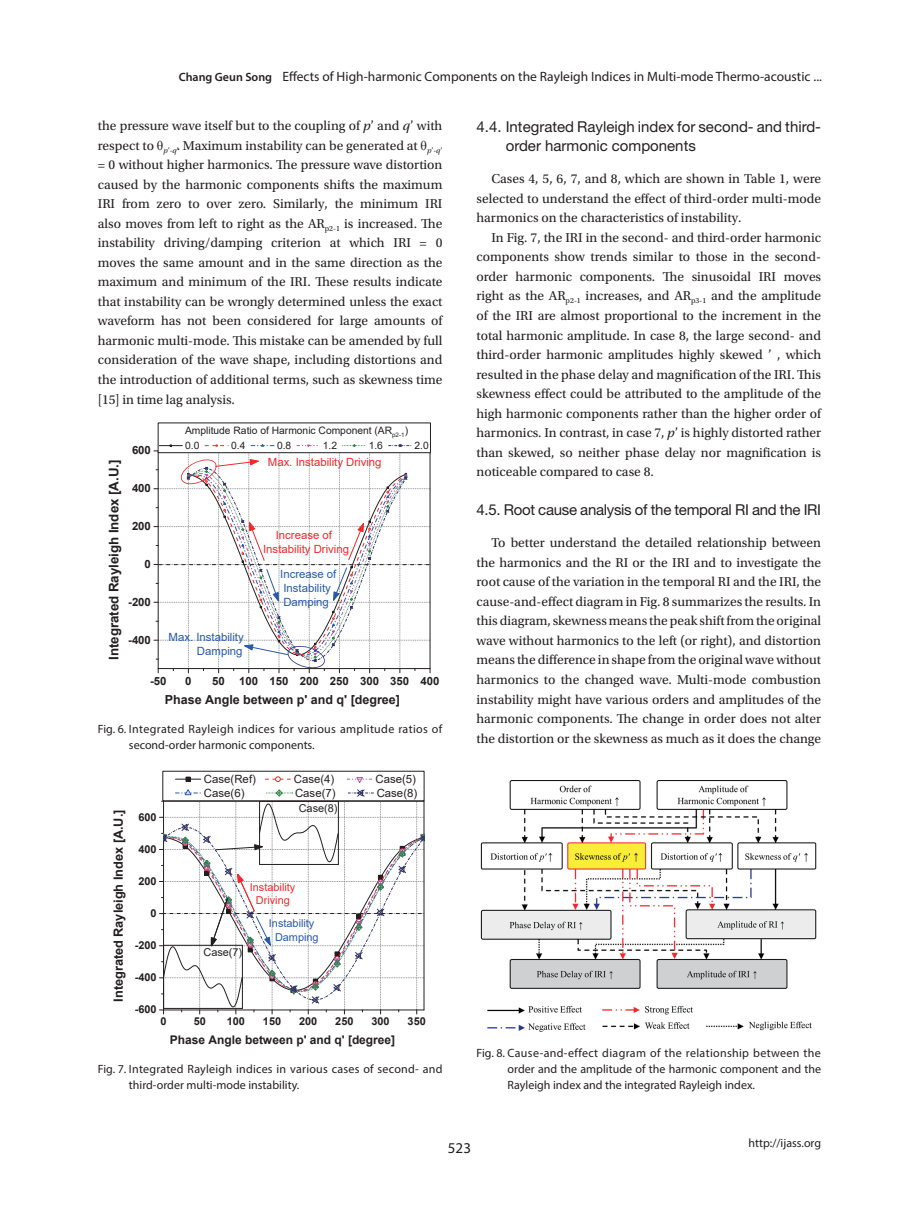
<style>
.page{position:relative;width:919px;height:1217px;background:#fff}
.page>*{position:absolute;margin:0;border:0;box-sizing:border-box;transform-origin:0 0}
.t1{font:15px/19.5px "Helvetica Neue LT Std";color:#231f20}
.t2{font:15px "Helvetica Neue LT Std";letter-spacing:-.02em;color:#231f20}
.t3{font:15px "Myriad Pro";color:#231f20}
.t4{font:13.5px/19.5px "Utopia Std";color:#231f20;text-align:justify}
.t5{font:13.5px "Myriad Pro";color:#231f20}
.t6{font:700 13.2px "Arial";color:#231f20}
.t7{font:700 12.75px "Arial";color:#231f20}
.t8{font:700 12.45px "Arial";color:#231f20}
.t9{font:12px/16.2px "Myriad Pro";color:#231f20}
.t10{font:12px/16.2px "Myriad Pro";letter-spacing:.025em;color:#231f20}
.t11{font:700 11.85px "Arial";color:#231f20}
.t12{font:11.4px/14px "Arial";color:#2859a8;text-align:right}
.t13{font:11.4px/14px "Arial";color:#ee292d;text-align:center}
.t14{font:700 11.4px "Arial";color:#231f20}
.t15{font:11.4px "Arial";color:#231f20}
.t16{font:700 10.8px "Arial";color:#231f20}
.t17{font:10.8px/13.4px "Arial";color:#2859a8;text-align:center}
.t18{font:10.8px/13.4px "Arial";color:#ee292d;text-align:center}
.t19{font:10.8px "Arial";color:#231f20}
.t20{font:10.2px/15.6px "Arial";color:#231f20}
.t21{font:9px "Times New Roman";color:#231f20}
.t22{font:8.85px "Times New Roman";color:#231f20}
.s1{font-weight:600;font-size:12px}
.s2{font-style:italic}
.s3{font-family:"Times New Roman"}
</style>
<div class="page">
<svg style="left:154px;top:444px;width:276px;height:228px"></svg>
<div style="left:163px;top:770px;width:261px;height:30px;border:1px solid #231f20"></div>
<svg style="left:175px;top:776px;width:26px;height:5px"></svg>
<svg style="left:265px;top:776px;width:25px;height:5px"></svg>
<svg style="left:347px;top:777px;width:25px;height:6px"></svg>
<svg style="left:159px;top:789px;width:266px;height:224px"></svg>
<img style="left:480px;top:780px;width:337px;height:251px">
<p class="t5" style="left:179px;top:68px;width:644px"><span class="s1">Chang Geun Song</span> Effects of High-harmonic Components on the Rayleigh Indices in Multi-mode Thermo-acoustic ...</p>
<p class="t4" style="left:98px;top:116px;width:346px">the pressure wave itself but to the coupling of <span class="s2">p</span>’ and <span class="s2">q</span>’ with respect to <span class="s3">θ</span><sub>p</sub><sub>’</sub><sub>-q</sub><sub>’</sub>. Maximum instability can be generated at <span class="s3">θ</span><sub>p</sub><sub>’</sub><sub>-q</sub><sub>’ </sub>= 0 without higher harmonics. The pressure wave distortion caused by the harmonic components shifts the maximum IRI from zero to over zero. Similarly, the minimum IRI also moves from left to right as the AR<sub>p2-1</sub> is increased. The instability driving/damping criterion at which IRI = 0 moves the same amount and in the same direction as the maximum and minimum of the IRI. These results indicate that instability can be wrongly determined unless the exact waveform has not been considered for large amounts of harmonic multi-mode. This mistake can be amended by full consideration of the wave shape, including distortions and the introduction of additional terms, such as skewness time [15] in time lag analysis.</p>
<p class="t1" style="left:505px;top:116px;width:317px;text-indent:-29px">4.4. Integrated Rayleigh index for second- and third&shy;order harmonic components</p>
<p class="t4" style="left:491px;top:169px;width:331px">Cases 4, 5, 6, 7, and 8, which are shown in Table 1, were</p>
<p class="t4" style="left:476px;top:189px;width:346px">selected to understand the effect of third-order multi-mode</p>
<p class="t4" style="left:476px;top:208px;width:266px">harmonics on the characteristics of instability.</p>
<p class="t4" style="left:491px;top:228px;width:331px">In Fig. 7, the IRI in the second- and third-order harmonic</p>
<p class="t4" style="left:476px;top:247px;width:346px">components show trends similar to those in the second-</p>
<p class="t4" style="left:476px;top:267px;width:346px">order harmonic components. The sinusoidal IRI moves</p>
<p class="t4" style="left:476px;top:286px;width:346px">right as the AR<sub>p2-1</sub> increases, and AR<sub>p3-1</sub> and the amplitude</p>
<p class="t4" style="left:476px;top:306px;width:346px">of the IRI are almost proportional to the increment in the</p>
<p class="t4" style="left:476px;top:325px;width:346px">total harmonic amplitude. In case 8, the large second- and</p>
<p class="t4" style="left:476px;top:345px;width:346px">third-order harmonic amplitudes highly skewed ’ , which</p>
<p class="t4" style="left:476px;top:364px;width:346px">resulted in the phase delay and magnification of the IRI. This</p>
<p class="t4" style="left:476px;top:384px;width:346px">skewness effect could be attributed to the amplitude of the</p>
<p class="t4" style="left:476px;top:403px;width:346px">high harmonic components rather than the higher order of</p>
<p class="t4" style="left:476px;top:423px;width:346px">harmonics. In contrast, in case 7, <span class="s2">p</span>’ is highly distorted rather</p>
<p class="t4" style="left:476px;top:442px;width:346px">than skewed, so neither phase delay nor magnification is</p>
<p class="t4" style="left:476px;top:462px;width:179px">noticeable compared to case 8.</p>
<p class="t2" style="left:476px;top:500px;width:346px">4.5. Root cause analysis of the temporal RI and the IRI</p>
<p class="t4" style="left:476px;top:533px;width:346px;text-indent:15px">To better understand the detailed relationship between the harmonics and the RI or the IRI and to investigate the root cause of the variation in the temporal RI and the IRI, the cause-and-effect diagram in Fig. 8 summarizes the results. In this diagram, skewness means the peak shift from the original wave without harmonics to the left (or right), and distortion means the difference in shape from the original wave without harmonics to the changed wave. Multi-mode combustion instability might have various orders and amplitudes of the harmonic components. The change in order does not alter the distortion or the skewness as much as it does the change</p>
<p class="t20" style="left:185px;top:422px;width:224px">Amplitude Ratio of Harmonic Component (AR<sub>p2-1</sub>)<br>0.0</p>
<p class="t20" style="left:231px;top:437px;width:16px">0.4</p>
<p class="t20" style="left:277px;top:437px;width:16px">0.8</p>
<p class="t20" style="left:323px;top:437px;width:16px">1.2</p>
<p class="t20" style="left:368px;top:437px;width:16px">1.6</p>
<p class="t20" style="left:414px;top:437px;width:16px">2.0</p>
<p class="t14" style="left:132px;top:442px;width:20px">600</p>
<p class="t13" style="left:268px;top:455px;width:115px">Max. Instability Driving</p>
<p class="t6" style="left:105px;top:659px;width:202px;rotate:-90deg">Integrated Rayleigh Index [A.U.]</p>
<p class="t14" style="left:132px;top:480px;width:20px">400</p>
<p class="t14" style="left:132px;top:517px;width:20px">200</p>
<p class="t13" style="left:263px;top:527px;width:87px">Increase of<br>Instability Driving</p>
<p class="t14" style="left:145px;top:555px;width:8px">0</p>
<p class="t12" style="left:280px;top:567px;width:58px;text-align:left">Increase of<br>Instability<br>Damping</p>
<p class="t14" style="left:128px;top:593px;width:24px">-200</p>
<p class="t12" style="left:168px;top:629px;width:77px">Max. Instability<br>Damping</p>
<p class="t14" style="left:128px;top:631px;width:24px">-400</p>
<p class="t14" style="left:150px;top:672px;width:18px">-50</p>
<p class="t14" style="left:185px;top:672px;width:8px">0</p>
<p class="t14" style="left:212px;top:672px;width:14px">50</p>
<p class="t14" style="left:239px;top:672px;width:201px">100 150 200 250 300 350 400</p>
<p class="t8" style="left:165px;top:690px;width:237px">Phase Angle between p' and q' [degree]</p>
<p class="t21" style="left:87px;top:718px;width:372px">Fig. 6. Integrated Rayleigh indices for various amplitude ratios of second-order harmonic components.</p>
<p class="t10" style="left:129px;top:720px;width:315px;text-indent:-31px">Fig. 6. Integrated Rayleigh indices for various amplitude ratios of second-order harmonic components.</p>
<p class="t7" style="left:109px;top:1001px;width:193px;rotate:-90deg">Integrated Rayleigh Index [A.U.]</p>
<p class="t16" style="left:138px;top:809px;width:20px">600</p>
<p class="t16" style="left:138px;top:841px;width:20px">400</p>
<p class="t16" style="left:138px;top:873px;width:20px">200</p>
<p class="t16" style="left:150px;top:905px;width:8px">0</p>
<p class="t16" style="left:135px;top:937px;width:23px">-200</p>
<p class="t16" style="left:135px;top:969px;width:23px">-400</p>
<p class="t16" style="left:135px;top:1001px;width:23px">-600</p>
<p class="t15" style="left:204px;top:771px;width:53px">Case(Ref)</p>
<p class="t15" style="left:294px;top:771px;width:42px">Case(4)</p>
<p class="t15" style="left:375px;top:771px;width:42px">Case(5)</p>
<p class="t15" style="left:204px;top:784px;width:42px">Case(6)</p>
<p class="t15" style="left:295px;top:784px;width:42px">Case(7)</p>
<p class="t15" style="left:376px;top:784px;width:42px">Case(8)</p>
<p class="t19" style="left:299px;top:801px;width:40px">Case(8)</p>
<p class="t18" style="left:250px;top:879px;width:47px">Instability<br>Driving</p>
<p class="t19" style="left:203px;top:944px;width:40px">Case(7)</p>
<p class="t17" style="left:269px;top:916px;width:51px">Instability<br>Damping</p>
<p class="t16" style="left:160px;top:1013px;width:8px">0</p>
<p class="t16" style="left:194px;top:1013px;width:14px">50</p>
<p class="t16" style="left:227px;top:1013px;width:20px">100</p>
<p class="t16" style="left:263px;top:1013px;width:20px">150</p>
<p class="t16" style="left:299px;top:1013px;width:20px">200</p>
<p class="t16" style="left:335px;top:1013px;width:20px">250</p>
<p class="t16" style="left:371px;top:1013px;width:20px">300</p>
<p class="t16" style="left:407px;top:1013px;width:20px">350</p>
<p class="t11" style="left:170px;top:1030px;width:227px">Phase Angle between p' and q' [degree]</p>
<p class="t9" style="left:507px;top:1044px;width:315px;text-align:justify;text-indent:-31px">Fig. 8. Cause-and-effect diagram of the relationship between the order and the amplitude of the harmonic component and the Rayleigh index and the integrated Rayleigh index.</p>
<p class="t9" style="left:129px;top:1060px;width:315px;text-indent:-31px">Fig. 7. Integrated Rayleigh indices in various cases of second- and third-order multi-mode instability.</p>
<p class="t22" style="left:469px;top:1066px;width:336px">Fig. 8. Cause-and-effect diagram of the relationship between the order and the amplitude of the</p>
<p class="t3" style="left:448px;top:1138px;width:25px">523</p>
<p class="t9" style="left:748px;top:1134px;width:74px">http://ijass.org</p>
</div>
